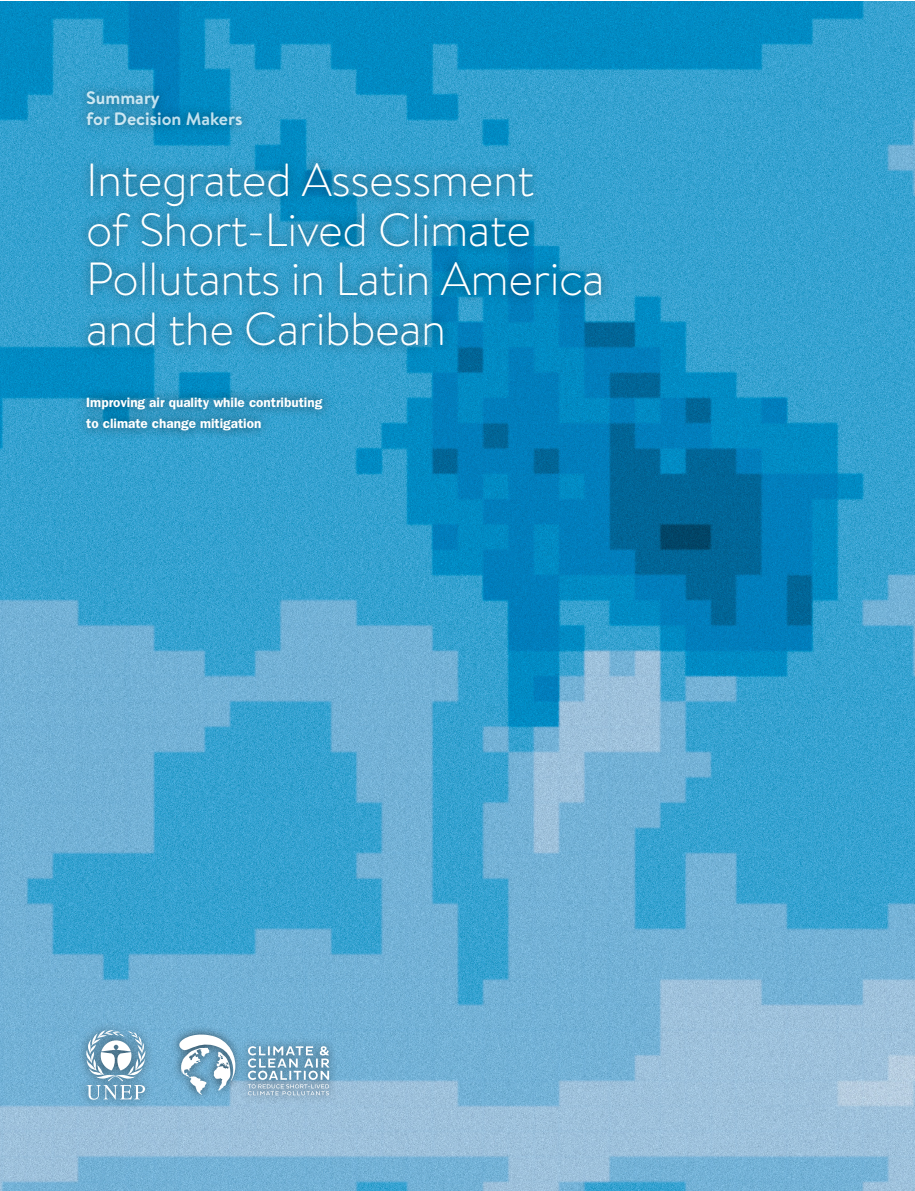
<style>
.page{position:relative;width:915px;height:1191px;background:#fff}
.page>*{position:absolute;margin:0;border:0;box-sizing:border-box;transform-origin:0 0}
.t1{font:300 46.5px/49.7px "Brandon Text";letter-spacing:-.01em;color:#fff}
.t2{font:700 18px/21px "Brandon Text";color:#fff}
.t3{font:600 13.5px/21px "ITC Franklin Gothic Std";color:#fff}
</style>
<div class="page">
<img style="left:0;top:1px;width:914px;height:1190px">
<div style="left:76px;top:80px;width:177px;height:56px;background:#000;opacity:.6"></div>
<div style="left:77px;top:153px;width:535px;height:203px;background:#000;opacity:.6"></div>
<div style="left:76px;top:386px;width:257px;height:55px;background:#000;opacity:.6"></div>
<div style="left:76px;top:1020px;width:263px;height:89px;background:#000;opacity:.6"></div>
<svg style="left:85px;top:1029px;width:61px;height:70px"></svg>
<svg style="left:176px;top:1032px;width:153px;height:63px"></svg>
<p class="t2" style="left:86px;top:87px;width:158px">Summary<br>for Decision Makers</p>
<p class="t1" style="left:86px;top:153px;width:520px">Integrated Assessment<br>of Short-Lived Climate<br>Pollutants in Latin America and the Caribbean</p>
<p class="t3" style="left:86px;top:391px;width:237px">Improving air quality while contributing to climate change mitigation</p>
</div>
